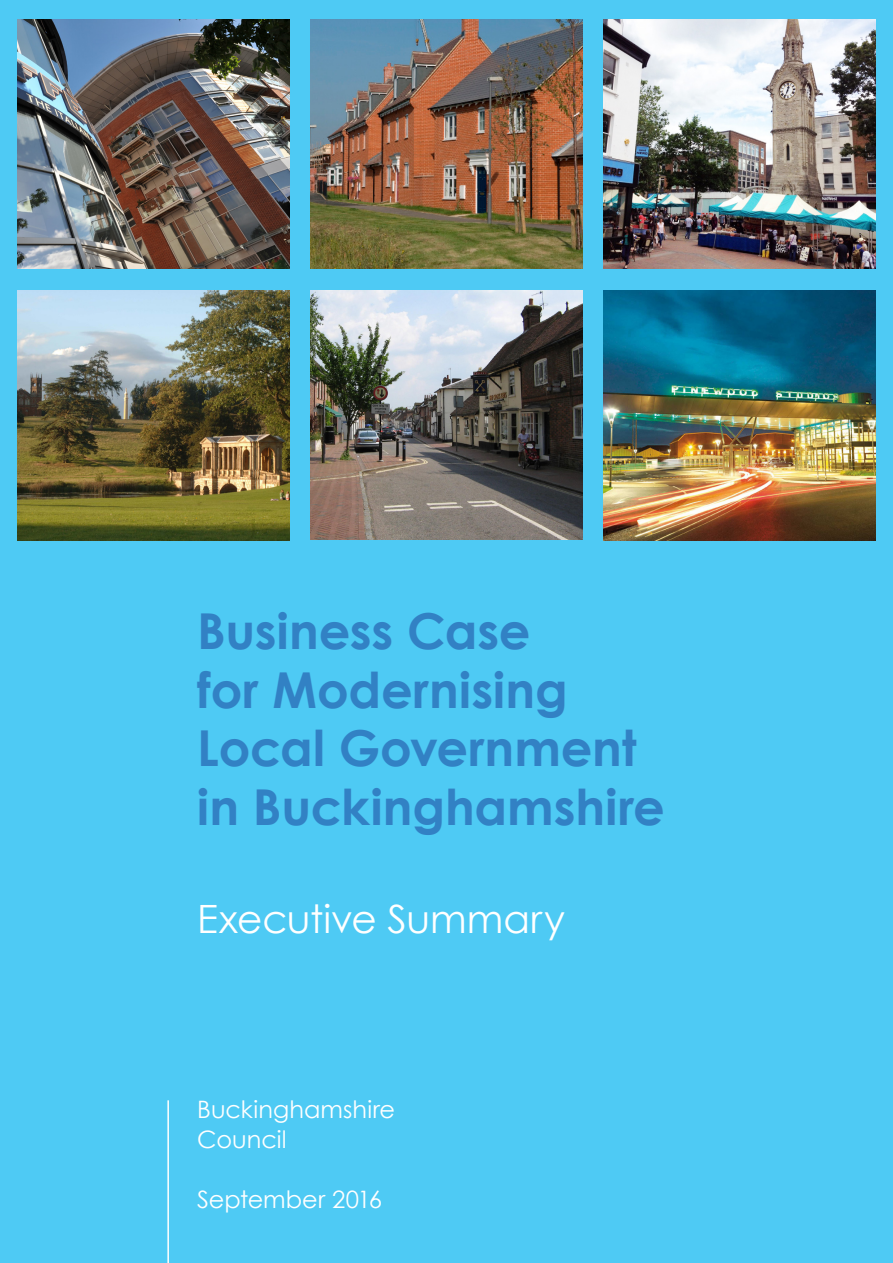
<style>
.page{position:relative;width:893px;height:1263px;background:#4ecaf4}
.page>*{position:absolute;margin:0;border:0;box-sizing:border-box;transform-origin:0 0}
.t1{font:700 49.5px "Century Gothic";color:#3281c4}
.A_HEAD{font:39px "Century Gothic";color:#fff}
.t2{font:24px "Century Gothic";color:#fff}
</style>
<div class="page">
<hr style="left:167px;top:1100px;width:2px;height:163px;background:#fff">
<img style="left:17px;top:19px;width:272px;height:250px">
<img style="left:310px;top:19px;width:273px;height:250px">
<img style="left:604px;top:19px;width:272px;height:250px">
<img style="left:17px;top:290px;width:272px;height:250px">
<img style="left:310px;top:290px;width:273px;height:250px">
<img style="left:604px;top:290px;width:272px;height:250px">
<p class="t1" style="left:197px;top:594px;width:335px">Business Case</p>
<p class="t1" style="left:197px;top:652px;width:372px">for Modernising</p>
<p class="t1" style="left:197px;top:711px;width:441px">Local Government</p>
<p class="t1" style="left:197px;top:769px;width:469px">in Buckinghamshire</p>
<p class="A_HEAD" style="left:197px;top:891px;width:369px">Executive Summary</p>
<p class="t2" style="left:197px;top:1093px;width:199px">Buckinghamshire</p>
<p class="t2" style="left:197px;top:1123px;width:91px">Council</p>
<p class="t2" style="left:197px;top:1183px;width:187px">September 2016</p>
</div>
